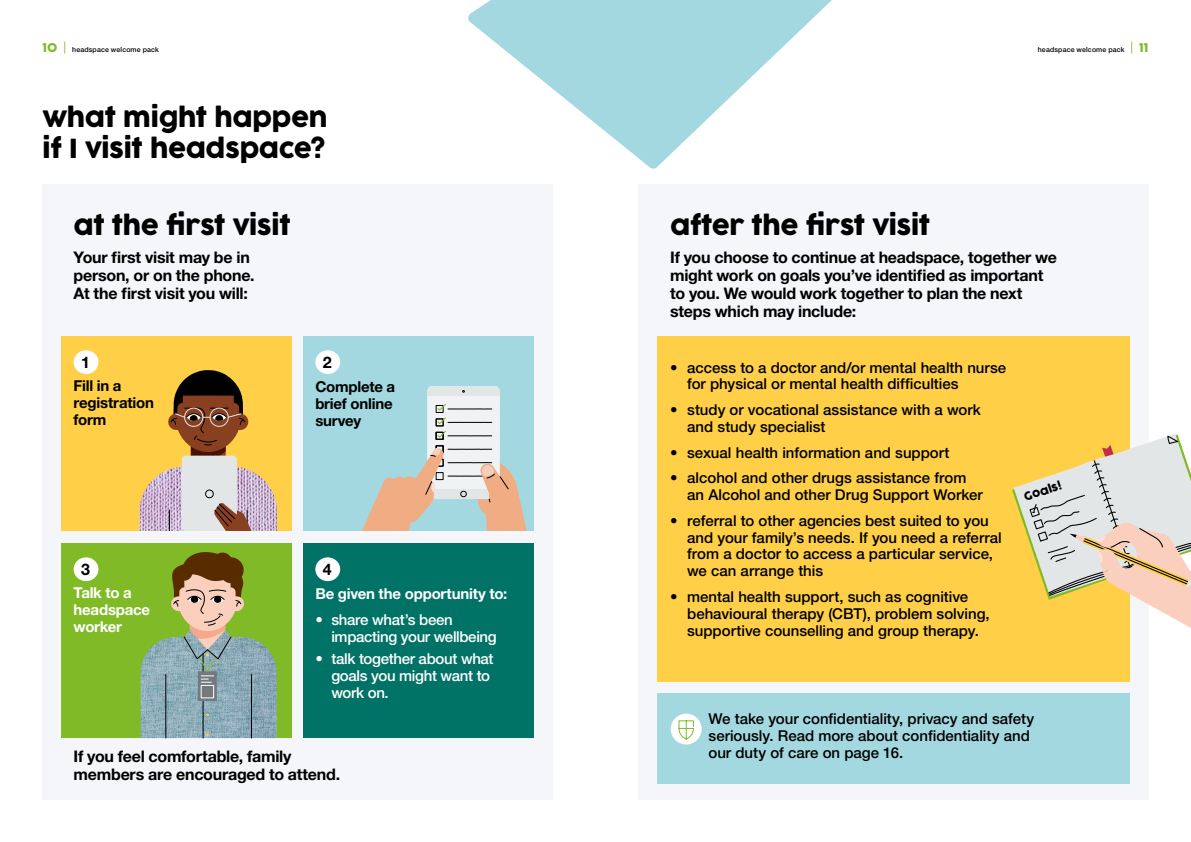
<style>
.page{position:relative;width:1191px;height:842px;background:#fff}
.page>*{position:absolute;margin:0;border:0;box-sizing:border-box;transform-origin:0 0}
.t1{font:26px/31px "Cocogoose Pro";letter-spacing:-.015em;color:#000}
.t2{font:700 16px/18px "Helvetica Neue LT Std";letter-spacing:-.015em;color:#000}
.t3{font:500 15px/17px "Helvetica Neue LT Std";color:#000}
.t4{font:500 15px/17px "Helvetica Neue LT Std";letter-spacing:-.02em;color:#fff}
.t5{font:700 15px/17px "Helvetica Neue LT Std";letter-spacing:-.015em;color:#000}
.t6{font:700 15px/17px "Helvetica Neue LT Std";letter-spacing:-.015em;color:#fff}
.t7{font:11.2px "Cocogoose";color:#000}
.t8{font:500 7px "Helvetica Neue LT Std";letter-spacing:.02em;color:#000}
.s1{font-family:"Cocogoose Pro";font-weight:400;font-size:12px;color:#80ba27}
.s2{font-weight:400;font-size:12px;color:#80ba27}
</style>
<div class="page">
<div style="left:43px;top:184px;width:510px;height:615px;background:#f5f6f9"></div>
<div style="left:638px;top:184px;width:510px;height:615px;background:#f5f6f9"></div>
<div style="left:657px;top:693px;width:472px;height:90px;background:#a4d8e0"></div>
<div style="left:657px;top:336px;width:472px;height:345px;background:#ffd047"></div>
<svg style="left:1012px;top:434px;width:179px;height:194px"></svg>
<div style="left:62px;top:336px;width:230px;height:195px;background:#ffd047"></div>
<div style="left:74px;top:350px;width:24px;height:24px;background:#fff;border-radius:50%"></div>
<img style="left:139px;top:469px;width:138px;height:62px">
<svg style="left:168px;top:370px;width:84px;height:161px"></svg>
<div style="left:62px;top:543px;width:230px;height:195px;background:#80ba27"></div>
<div style="left:74px;top:557px;width:24px;height:24px;background:#fff;border-radius:50%"></div>
<img style="left:140px;top:637px;width:137px;height:101px">
<svg style="left:250px;top:673px;width:2px;height:65px"></svg>
<svg style="left:165px;top:552px;width:79px;height:186px;background:#959d87"></svg>
<div style="left:303px;top:336px;width:231px;height:195px;background:#a4d8e0"></div>
<div style="left:315px;top:350px;width:25px;height:24px;background:#fff;border-radius:50%"></div>
<svg style="left:362px;top:386px;width:164px;height:145px"></svg>
<div style="left:303px;top:543px;width:231px;height:195px;background:#007266"></div>
<div style="left:315px;top:557px;width:25px;height:24px;background:#fff;border-radius:50%"></div>
<div style="left:671px;top:714px;width:30px;height:30px;background:#fff;border-radius:50%"></div>
<svg style="left:678px;top:720px;width:16px;height:20px"></svg>
<svg style="left:468px;top:0;width:364px;height:169px;fill:#a4d8e0"></svg>
<p class="t8" style="left:43px;top:45px;width:118px"><span class="s1">10</span> <span class="s2">|</span> headspace welcome pack</p>
<p class="t8" style="left:1037px;top:45px;width:112px">headspace welcome pack <span class="s2">|</span> <span class="s1">11</span></p>
<h1 class="t1" style="left:43px;top:103px;width:287px">what might happen if I visit headspace?</h1>
<h1 class="t1" style="left:74px;top:211px;width:219px">at the first visit</h1>
<h1 class="t1" style="left:670px;top:211px;width:262px">after the first visit</h1>
<p class="t2" style="left:74px;top:248px;width:182px">Your first visit may be in person, or on the phone.<br>At the first visit you will:</p>
<p class="t2" style="left:670px;top:248px;width:388px">If you choose to continue at headspace, together we might work on goals you’ve identified as important to you. We would work together to plan the next steps which may include:</p>
<p class="t2" style="left:81px;top:353px;width:10px">1</p>
<p class="t5" style="left:74px;top:377px;width:82px">Fill in a registration form</p>
<p class="t2" style="left:81px;top:560px;width:10px">3</p>
<p class="t6" style="left:74px;top:584px;width:78px">Talk to a headspace worker</p>
<p class="t2" style="left:323px;top:353px;width:10px">2</p>
<p class="t5" style="left:315px;top:378px;width:81px">Complete a brief online survey</p>
<p class="t2" style="left:323px;top:560px;width:10px">4</p>
<p class="t6" style="left:315px;top:585px;width:194px">Be given the opportunity to:</p>
<p class="t4" style="left:331px;top:611px;width:167px;text-indent:-16px">• share what’s been impacting your wellbeing</p>
<p class="t4" style="left:331px;top:650px;width:164px;text-indent:-16px">• talk together about what goals you might want to work on.</p>
<p class="t2" style="left:74px;top:746px;width:268px">If you feel comfortable, family members are encouraged to attend.</p>
<p class="t3" style="left:687px;top:358px;width:320px;text-indent:-17px">• access to a doctor and/or mental health nurse for physical or mental health difficulties</p>
<p class="t3" style="left:687px;top:401px;width:295px;text-indent:-17px">• study or vocational assistance with a work and study specialist</p>
<p class="t3" style="left:670px;top:443px;width:281px">• sexual health information and support</p>
<p class="t3" style="left:687px;top:469px;width:297px;text-indent:-17px">• alcohol and other drugs assistance from an Alcohol and other Drug Support Worker</p>
<p class="t3" style="left:687px;top:511px;width:316px;text-indent:-17px">• referral to other agencies best suited to you and your family’s needs. If you need a referral from a doctor to access a particular service, we can arrange this</p>
<p class="t3" style="left:687px;top:588px;width:304px;text-indent:-17px">• mental health support, such as cognitive behavioural therapy (CBT), problem solving, supportive counselling and group therapy.</p>
<p class="t7" style="left:1021px;top:490px;width:41px;rotate:-19deg">Goals!</p>
<p class="t3" style="left:708px;top:710px;width:327px">We take your confidentiality, privacy and safety seriously. Read more about confidentiality and our duty of care on page 16.</p>
</div>
